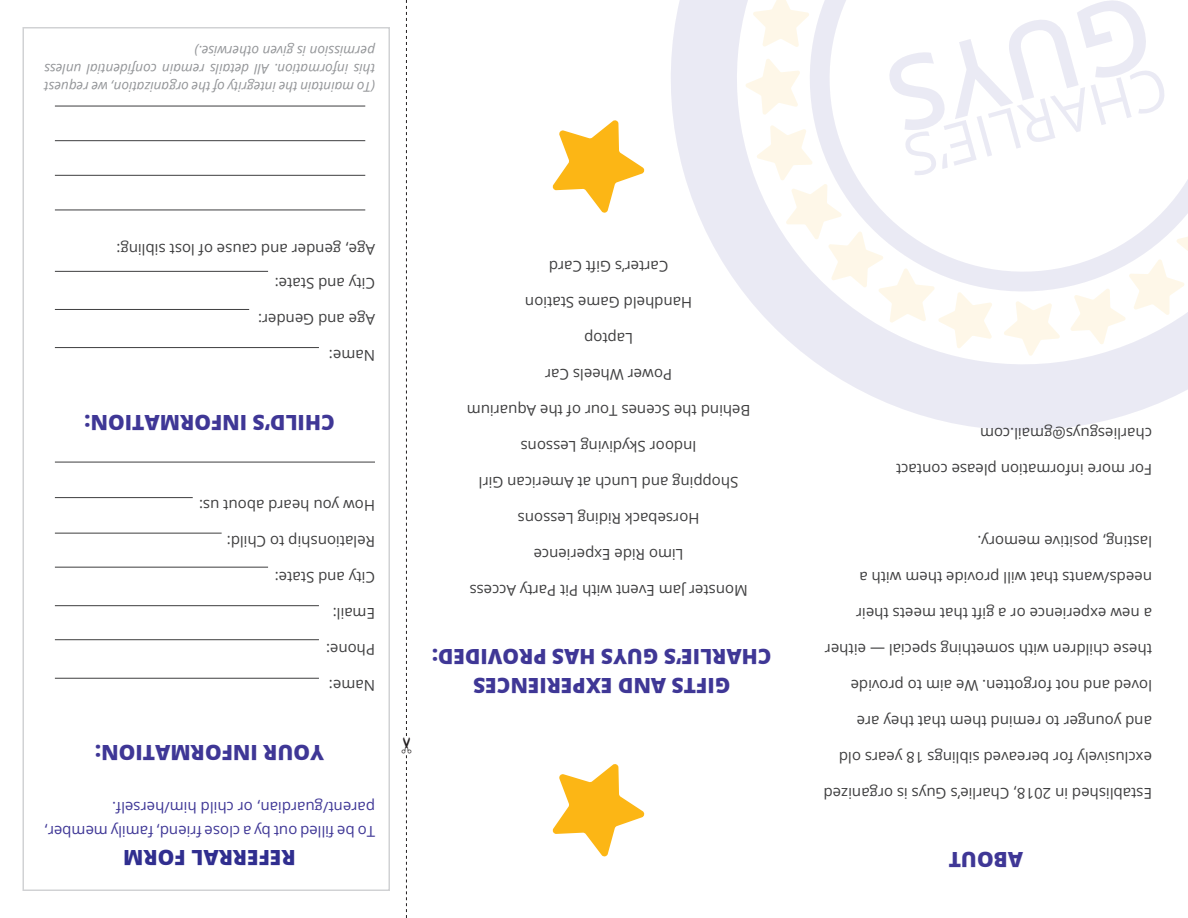
<style>
.page{position:relative;width:1188px;height:918px;background:#fff}
.page>*{position:absolute;margin:0;border:0;box-sizing:border-box;transform-origin:0 0}
.t1{font:800 21px/28.5px "Open Sans";color:#3f3796;text-align:center}
.t2{font:800 21px "Open Sans";color:#302e8f}
.t3{font:15px "Open Sans";color:#3e3e3f}
.t4{font:15px/24px "Open Sans";color:#3f3796}
.t5{font:italic 13.5px/18px "Open Sans";color:#939598;text-align:justify}
</style>
<div class="page">
<svg style="left:671px;top:0;width:517px;height:431px;fill:#eaeaf4"></svg>
<svg style="left:745px;top:0;width:443px;height:356px"></svg>
<svg style="left:552px;top:764px;width:93px;height:93px"></svg>
<svg style="left:552px;top:120px;width:93px;height:93px"></svg>
<div style="left:22px;top:27px;width:368px;height:864px;border:2px solid #d1d2d4"></div>
<hr style="left:55px;top:678px;width:264px;height:1px;background:#3e3e3f">
<hr style="left:55px;top:347px;width:264px;height:1px;background:#3e3e3f">
<hr style="left:55px;top:309px;width:194px;height:1px;background:#3e3e3f">
<hr style="left:55px;top:271px;width:213px;height:1px;background:#3e3e3f">
<hr style="left:55px;top:210px;width:310px;height:1px;background:#3e3e3f">
<hr style="left:55px;top:175px;width:310px;height:1px;background:#3e3e3f">
<hr style="left:55px;top:140px;width:310px;height:1px;background:#3e3e3f">
<hr style="left:55px;top:106px;width:310px;height:1px;background:#3e3e3f">
<hr style="left:55px;top:639px;width:264px;height:1px;background:#3e3e3f">
<hr style="left:55px;top:605px;width:264px;height:1px;background:#3e3e3f">
<hr style="left:55px;top:567px;width:213px;height:1px;background:#3e3e3f">
<hr style="left:55px;top:533px;width:167px;height:1px;background:#3e3e3f">
<hr style="left:55px;top:497px;width:138px;height:1px;background:#3e3e3f">
<hr style="left:55px;top:462px;width:320px;height:1px;background:#3e3e3f">
<svg style="left:405px;top:0;width:2px;height:918px"></svg>
<p class="t5" style="left:375px;top:97px;width:332px;rotate:-180deg">(To maintain the integrity of the organization, we request this information. All details remain confidential unless permission is given otherwise.)</p>
<p class="t3" style="left:375px;top:259px;width:260px;rotate:-180deg">Age, gender and cause of lost sibling:</p>
<p class="t3" style="left:375px;top:294px;width:102px;rotate:-180deg">City and State:</p>
<p class="t3" style="left:375px;top:330px;width:118px;rotate:-180deg">Age and Gender:</p>
<p class="t3" style="left:375px;top:366px;width:48px;rotate:-180deg">Name:</p>
<h1 class="t1" style="left:335px;top:437px;width:252px;rotate:-180deg">CHILD’S INFORMATION:</h1>
<p class="t3" style="left:375px;top:516px;width:177px;rotate:-180deg">How you heard about us:</p>
<p class="t3" style="left:375px;top:552px;width:150px;rotate:-180deg">Relationship to Child:</p>
<p class="t3" style="left:375px;top:588px;width:102px;rotate:-180deg">City and State:</p>
<p class="t3" style="left:375px;top:624px;width:44px;rotate:-180deg">Email:</p>
<p class="t3" style="left:375px;top:660px;width:50px;rotate:-180deg">Phone:</p>
<p class="t3" style="left:375px;top:696px;width:48px;rotate:-180deg">Name:</p>
<h1 class="t1" style="left:324px;top:767px;width:230px;rotate:-180deg">YOUR INFORMATION:</h1>
<p class="t4" style="left:375px;top:843px;width:332px;rotate:-180deg">To be filled out by a close friend, family member, parent/guardian, or child him/herself.</p>
<h1 class="t2" style="left:296px;top:873px;width:174px;rotate:-180deg">REFERRAL FORM</h1>
<p class="t3" style="left:668px;top:276px;width:121px;rotate:-180deg">Carter’s Gift Card</p>
<p class="t3" style="left:692px;top:312px;width:169px;rotate:-180deg">Handheld Game Station</p>
<p class="t3" style="left:633px;top:348px;width:50px;rotate:-180deg">Laptop</p>
<p class="t3" style="left:672px;top:384px;width:128px;rotate:-180deg">Power Wheels Car</p>
<p class="t3" style="left:750px;top:420px;width:285px;rotate:-180deg">Behind the Scenes Tour of the Aquarium</p>
<p class="t3" style="left:697px;top:456px;width:177px;rotate:-180deg">Indoor Skydiving Lessons</p>
<p class="t3" style="left:738px;top:492px;width:261px;rotate:-180deg">Shopping and Lunch at American Girl</p>
<p class="t3" style="left:699px;top:528px;width:183px;rotate:-180deg">Horseback Riding Lessons</p>
<p class="t3" style="left:684px;top:564px;width:151px;rotate:-180deg">Limo Ride Experience</p>
<p class="t3" style="left:748px;top:600px;width:280px;rotate:-180deg">Monster Jam Event with Pit Party Access</p>
<h1 class="t1" style="left:772px;top:701px;width:341px;rotate:-180deg">GIFTS AND EXPERIENCES<br>CHARLIE’S GUYS HAS PROVIDED:</h1>
<p class="t3" style="left:1152px;top:443px;width:173px;rotate:-180deg">charliesguys@gmail.com</p>
<p class="t3" style="left:1152px;top:479px;width:257px;rotate:-180deg">For more information please contact</p>
<p class="t3" style="left:1152px;top:551px;width:176px;rotate:-180deg">lasting, positive memory.</p>
<p class="t3" style="left:1152px;top:587px;width:294px;rotate:-180deg">needs/wants that will provide them with a</p>
<p class="t3" style="left:1152px;top:623px;width:297px;rotate:-180deg">a new experience or a gift that meets their</p>
<p class="t3" style="left:1152px;top:659px;width:329px;rotate:-180deg">these children with something special — either</p>
<p class="t3" style="left:1152px;top:695px;width:303px;rotate:-180deg">loved and not forgotten. We aim to provide</p>
<p class="t3" style="left:1152px;top:731px;width:297px;rotate:-180deg">and younger to remind them that they are</p>
<p class="t3" style="left:1152px;top:767px;width:315px;rotate:-180deg">exclusively for bereaved siblings 18 years old</p>
<p class="t3" style="left:1152px;top:803px;width:330px;rotate:-180deg">Established in 2018, Charlie’s Guys is organized</p>
<h1 class="t1" style="left:1023px;top:875px;width:76px;rotate:-180deg">ABOUT</h1>
</div>
